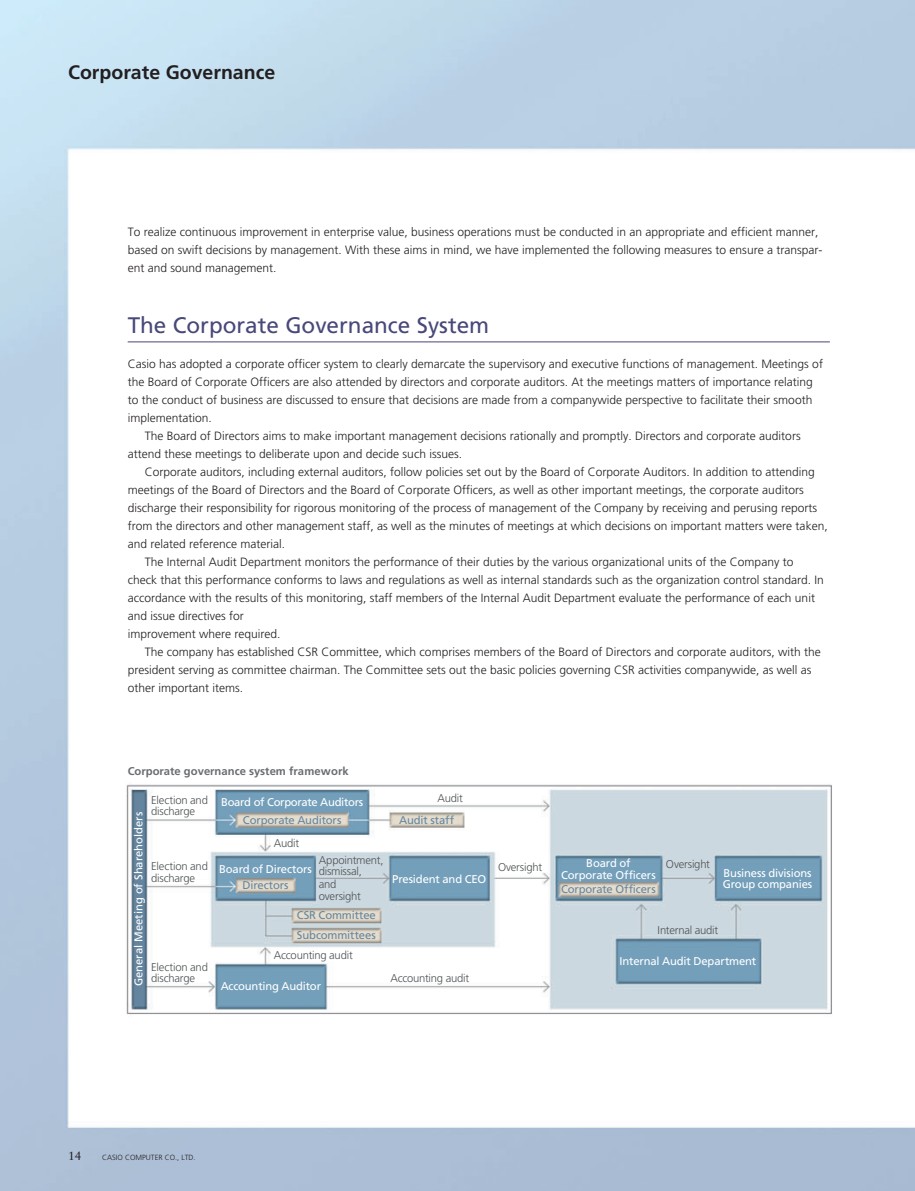
<style>
.page{position:relative;width:915px;height:1191px;background:#fff}
.page>*{position:absolute;margin:0;border:0;box-sizing:border-box;transform-origin:0 0}
.t1{font:22.5px "Frutiger";color:#48487a}
.t2{font:700 19.5px "Frutiger";color:#231f20}
.t3{font:300 12px/18px "Frutiger";color:#231f20}
.t4{font:12px "Sabon";color:#231f20}
.t5{font:11.25px/11.2px "Frutiger";letter-spacing:-.015em;color:#fff}
.t6{font:300 11.25px/11.2px "Frutiger";letter-spacing:-.02em;color:#4e5355}
.t7{font:11.25px/20px "Frutiger";letter-spacing:-.015em;color:#6586a0}
.t8{font:700 11.25px "Frutiger";color:#696d6f}
.t9{font:300 7.5px "Frutiger";color:#231f20}
</style>
<div class="page">
<img style="left:0;top:0;width:914px;height:1190px">
<hr style="left:128px;top:342px;width:701px;height:1px;background:#48487a">
<h2 class="t2" style="left:68px;top:64px;width:208px">Corporate Governance</h2>
<p class="t3" style="left:128px;top:223px;width:696px">To realize continuous improvement in enterprise value, business operations must be conducted in an appropriate and efficient manner, based on swift decisions by management. With these aims in mind, we have implemented the following measures to ensure a transpar&shy;ent and sound management.</p>
<h1 class="t1" style="left:128px;top:316px;width:363px">The Corporate Governance System</h1>
<p class="t3" style="left:128px;top:356px;width:696px">Casio has adopted a corporate officer system to clearly demarcate the supervisory and executive functions of management. Meetings of</p>
<p class="t3" style="left:128px;top:374px;width:686px">the Board of Corporate Officers are also attended by directors and corporate auditors. At the meetings matters of importance relating</p>
<p class="t3" style="left:128px;top:392px;width:686px">to the conduct of business are discussed to ensure that decisions are made from a companywide perspective to facilitate their smooth</p>
<p class="t3" style="left:128px;top:410px;width:86px">implementation.</p>
<p class="t3" style="left:145px;top:428px;width:657px">The Board of Directors aims to make important management decisions rationally and promptly. Directors and corporate auditors</p>
<p class="t3" style="left:128px;top:446px;width:336px">attend these meetings to deliberate upon and decide such issues.</p>
<p class="t3" style="left:145px;top:464px;width:671px">Corporate auditors, including external auditors, follow policies set out by the Board of Corporate Auditors. In addition to attending</p>
<p class="t3" style="left:128px;top:482px;width:677px">meetings of the Board of Directors and the Board of Corporate Officers, as well as other important meetings, the corporate auditors</p>
<p class="t3" style="left:128px;top:500px;width:690px">discharge their responsibility for rigorous monitoring of the process of management of the Company by receiving and perusing reports</p>
<p class="t3" style="left:128px;top:518px;width:701px">from the directors and other management staff, as well as the minutes of meetings at which decisions on important matters were taken,</p>
<p class="t3" style="left:128px;top:536px;width:159px">and related reference material.</p>
<p class="t3" style="left:145px;top:554px;width:650px">The Internal Audit Department monitors the performance of their duties by the various organizational units of the Company to</p>
<p class="t3" style="left:128px;top:572px;width:697px">check that this performance conforms to laws and regulations as well as internal standards such as the organization control standard. In</p>
<p class="t3" style="left:128px;top:590px;width:688px">accordance with the results of this monitoring, staff members of the Internal Audit Department evaluate the performance of each unit</p>
<p class="t3" style="left:128px;top:608px;width:118px">and issue directives for</p>
<p class="t3" style="left:128px;top:626px;width:154px">improvement where required.</p>
<p class="t3" style="left:145px;top:644px;width:677px">The company has established CSR Committee, which comprises members of the Board of Directors and corporate auditors, with the</p>
<p class="t3" style="left:128px;top:662px;width:685px">president serving as committee chairman. The Committee sets out the basic policies governing CSR activities companywide, as well as</p>
<p class="t3" style="left:128px;top:680px;width:117px">other important items.</p>
<p class="t8" style="left:128px;top:766px;width:223px">Corporate governance system framework</p>
<p class="t6" style="left:151px;top:795px;width:58px">Election and discharge</p>
<p class="t6" style="left:437px;top:793px;width:27px">Audit</p>
<p class="t5" style="left:221px;top:797px;width:143px">Board of Corporate Auditors</p>
<p class="t7" style="left:243px;top:811px;width:100px">Corporate Auditors</p>
<p class="t7" style="left:399px;top:811px;width:56px">Audit staff</p>
<p class="t5" style="left:134px;top:986px;width:176px;rotate:-90deg">General Meeting of Shareholders</p>
<p class="t6" style="left:274px;top:838px;width:27px">Audit</p>
<p class="t6" style="left:319px;top:855px;width:66px">Appointment, dismissal,</p>
<p class="t6" style="left:319px;top:879px;width:44px">and oversight</p>
<p class="t6" style="left:151px;top:861px;width:58px">Election and discharge</p>
<p class="t5" style="left:219px;top:864px;width:94px">Board of Directors</p>
<p class="t7" style="left:242px;top:876px;width:48px">Directors</p>
<p class="t5" style="left:392px;top:874px;width:95px">President and CEO</p>
<p class="t7" style="left:297px;top:906px;width:81px">CSR Committee<br>Subcommittees</p>
<p class="t6" style="left:274px;top:950px;width:80px">Accounting audit</p>
<p class="t6" style="left:151px;top:962px;width:58px">Election and discharge</p>
<p class="t6" style="left:390px;top:973px;width:80px">Accounting audit</p>
<p class="t5" style="left:220px;top:981px;width:102px">Accounting Auditor</p>
<p class="t6" style="left:498px;top:862px;width:46px">Oversight</p>
<p class="t5" style="left:561px;top:858px;width:96px;text-align:center">Board of<br>Corporate Officers</p>
<p class="t7" style="left:561px;top:880px;width:96px">Corporate Officers</p>
<p class="t6" style="left:665px;top:859px;width:46px">Oversight</p>
<p class="t5" style="left:722px;top:868px;width:91px">Business divisions<br>Group companies</p>
<p class="t6" style="left:657px;top:925px;width:62px">Internal audit</p>
<p class="t5" style="left:619px;top:956px;width:138px">Internal Audit Department</p>
<p class="t4" style="left:68px;top:1151px;width:15px">14</p>
<p class="t9" style="left:102px;top:1154px;width:95px">CASIO COMPUTER CO., LTD.</p>
</div>
